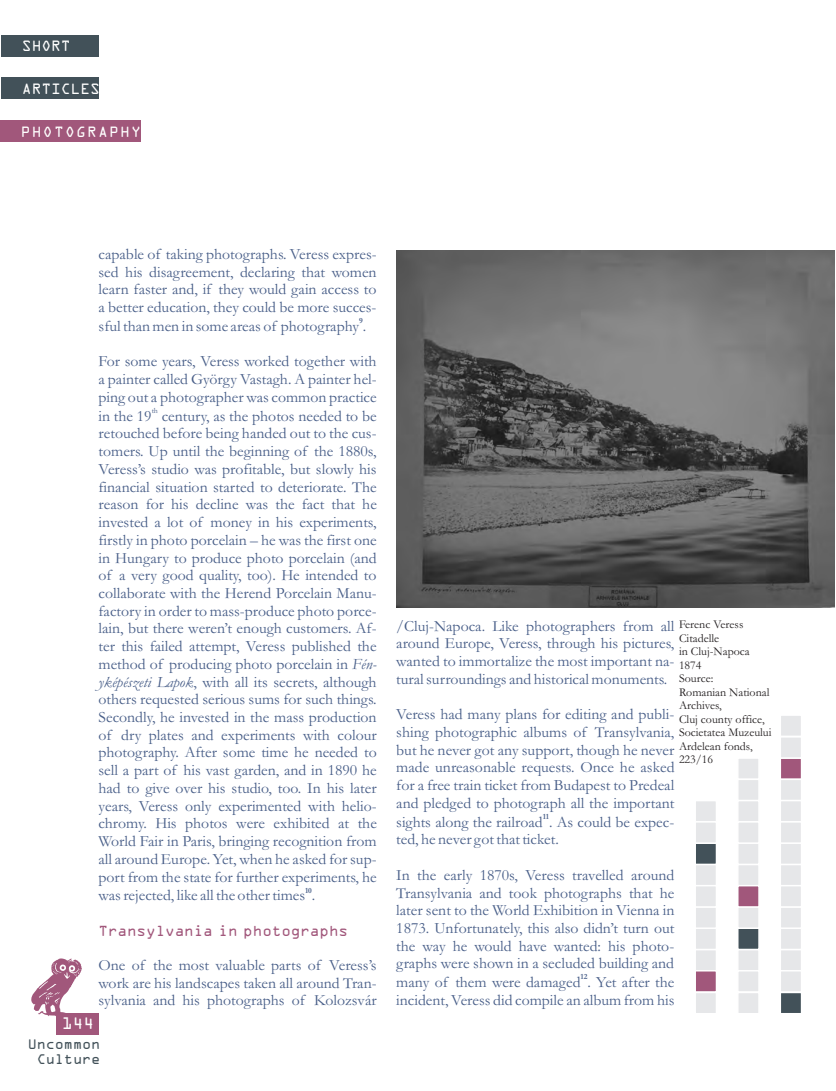
<style>
.page{position:relative;width:836px;height:1091px;background:#fff}
.page>*{position:absolute;margin:0;border:0;box-sizing:border-box;transform-origin:0 0}
.t1{font:18px "OCRA Extended";color:#fff}
.t2{font:16.05px "OCRA Extended";color:#fff}
.t3{font:16.05px "OCRA Extended";letter-spacing:.08em;color:#fff}
.t4{font:15.75px/17.7px "Garamond";color:#485e88;text-align:justify}
.t5{font:15.75px "OCRA Extended";color:#a1577b}
.t6{font:15px/15.5px "OCRA Extended";color:#425159;text-align:right}
.t7{font:12px/13.5px "Garamond";color:#231f20}
.t8{font:700 7.8px "Garamond";color:#485e88}
.t9{font:7.8px "Garamond";color:#485e88}
.s1{font-style:italic}
</style>
<div class="page">
<div style="left:56px;top:1013px;width:42px;height:21px;background:#a1577b"></div>
<svg style="left:31px;top:958px;width:51px;height:58px"></svg>
<div style="left:1px;top:120px;width:140px;height:22px;background:#a1577b"></div>
<div style="left:1px;top:35px;width:98px;height:22px;background:#425159"></div>
<div style="left:1px;top:78px;width:98px;height:21px;background:#425159"></div>
<div style="left:694px;top:948px;width:23px;height:23px;background:#e6e7e9;border:2px solid #fff"></div>
<div style="left:737px;top:948px;width:22px;height:23px;background:#e6e7e9;border:2px solid #fff"></div>
<div style="left:779px;top:948px;width:23px;height:23px;background:#e6e7e9;border:2px solid #fff"></div>
<div style="left:737px;top:757px;width:22px;height:23px;background:#e6e7e9;border:2px solid #fff"></div>
<div style="left:779px;top:757px;width:23px;height:23px;background:#a1577b;border:2px solid #fff"></div>
<div style="left:694px;top:970px;width:23px;height:22px;background:#a1577b;border:2px solid #fff"></div>
<div style="left:737px;top:970px;width:22px;height:22px;background:#e6e7e9;border:2px solid #fff"></div>
<div style="left:779px;top:970px;width:23px;height:22px;background:#e6e7e9;border:2px solid #fff"></div>
<div style="left:779px;top:736px;width:23px;height:22px;background:#e6e7e9;border:2px solid #fff"></div>
<div style="left:694px;top:991px;width:23px;height:23px;background:#e6e7e9;border:2px solid #fff"></div>
<div style="left:737px;top:991px;width:22px;height:23px;background:#e6e7e9;border:2px solid #fff"></div>
<div style="left:779px;top:991px;width:23px;height:23px;background:#425159;border:2px solid #fff"></div>
<div style="left:779px;top:714px;width:23px;height:23px;background:#e6e7e9;border:2px solid #fff"></div>
<div style="left:694px;top:927px;width:23px;height:23px;background:#e6e7e9;border:2px solid #fff"></div>
<div style="left:737px;top:927px;width:22px;height:23px;background:#425159;border:2px solid #fff"></div>
<div style="left:779px;top:927px;width:23px;height:23px;background:#e6e7e9;border:2px solid #fff"></div>
<div style="left:737px;top:778px;width:22px;height:23px;background:#e6e7e9;border:2px solid #fff"></div>
<div style="left:779px;top:778px;width:23px;height:23px;background:#e6e7e9;border:2px solid #fff"></div>
<div style="left:694px;top:906px;width:23px;height:23px;background:#e6e7e9;border:2px solid #fff"></div>
<div style="left:737px;top:906px;width:22px;height:23px;background:#e6e7e9;border:2px solid #fff"></div>
<div style="left:779px;top:906px;width:23px;height:23px;background:#e6e7e9;border:2px solid #fff"></div>
<div style="left:694px;top:799px;width:23px;height:23px;background:#e6e7e9;border:2px solid #fff"></div>
<div style="left:737px;top:799px;width:22px;height:23px;background:#e6e7e9;border:2px solid #fff"></div>
<div style="left:779px;top:799px;width:23px;height:23px;background:#e6e7e9;border:2px solid #fff"></div>
<div style="left:694px;top:863px;width:23px;height:23px;background:#e6e7e9;border:2px solid #fff"></div>
<div style="left:737px;top:863px;width:22px;height:23px;background:#e6e7e9;border:2px solid #fff"></div>
<div style="left:779px;top:863px;width:23px;height:23px;background:#e6e7e9;border:2px solid #fff"></div>
<div style="left:694px;top:842px;width:23px;height:23px;background:#425159;border:2px solid #fff"></div>
<div style="left:737px;top:842px;width:22px;height:23px;background:#e6e7e9;border:2px solid #fff"></div>
<div style="left:779px;top:842px;width:23px;height:23px;background:#e6e7e9;border:2px solid #fff"></div>
<div style="left:694px;top:885px;width:23px;height:22px;background:#e6e7e9;border:2px solid #fff"></div>
<div style="left:737px;top:885px;width:22px;height:22px;background:#a1577b;border:2px solid #fff"></div>
<div style="left:779px;top:885px;width:23px;height:22px;background:#e6e7e9;border:2px solid #fff"></div>
<div style="left:694px;top:821px;width:23px;height:23px;background:#e6e7e9;border:2px solid #fff"></div>
<div style="left:737px;top:821px;width:22px;height:23px;background:#e6e7e9;border:2px solid #fff"></div>
<div style="left:779px;top:821px;width:23px;height:23px;background:#e6e7e9;border:2px solid #fff"></div>
<img style="left:396px;top:250px;width:438px;height:357px">
<p class="t2" style="left:22px;top:41px;width:50px">SHORT</p>
<p class="t2" style="left:22px;top:83px;width:79px">ARTICLES</p>
<p class="t3" style="left:21px;top:126px;width:121px">PHOTOGRAPHY</p>
<p class="t4" style="left:99px;top:247px;width:280px">capable of taking photographs. Veress expres&shy;sed his disagreement, declaring that women learn faster and, if they would gain access to a better education, they could be more succes-</p>
<p class="t8" style="left:359px;top:318px;width:5px">9</p>
<p class="t4" style="left:99px;top:319px;width:269px">sful than men in some areas of photography .</p>
<p class="t4" style="left:99px;top:354px;width:280px">For some years, Veress worked together with a painter called György Vastagh. A painter hel&shy;ping out a photographer was common practice</p>
<p class="t9" style="left:152px;top:408px;width:8px">th</p>
<p class="t4" style="left:98px;top:409px;width:280px">in the 19 century, as the photos needed to be retouched before being handed out to the cus&shy;tomers. Up until the beginning of the 1880s, Veress’s studio was profitable, but slowly his financial situation started to deteriorate. The reason for his decline was the fact that he invested a lot of money in his experiments, firstly in photo porcelain – he was the first one in Hungary to produce photo porcelain (and of a very good quality, too). He intended to collaborate with the Herend Porcelain Manu&shy;factory in order to mass-produce photo porce&shy;lain, but there weren’t enough customers. Af&shy;ter this failed attempt, Veress published the method of producing photo porcelain in <span class="s1">Fén&shy;yképészeti Lapok</span>, with all its secrets, although others requested serious sums for such things.<br>Secondly, he invested in the mass production of dry plates and experiments with colour photography. After some time he needed to sell a part of his vast garden, and in 1890 he had to give over his studio, too. In his later years, Veress only experimented with helio&shy;chromy. His photos were exhibited at the World Fair in Paris, bringing recognition from all around Europe. Yet, when he asked for sup&shy;port from the state for further experiments, he</p>
<p class="t8" style="left:305px;top:887px;width:8px">10</p>
<p class="t4" style="left:98px;top:888px;width:218px">was rejected, like all the other times .</p>
<p class="t5" style="left:98px;top:925px;width:251px">Transylvania in photographs</p>
<p class="t4" style="left:98px;top:958px;width:279px">One of the most valuable parts of Veress’s work are his landscapes taken all around Tran&shy;sylvania and his photographs of Kolozsvár</p>
<p class="t1" style="left:62px;top:1017px;width:34px">144</p>
<p class="t6" style="left:28px;top:1037px;width:74px">Uncommon<br>Culture</p>
<p class="t4" style="left:396px;top:618px;width:280px">/Cluj-Napoca. Like photographers from all around Europe, Veress, through his pictures, wanted to immortalize the most important na&shy;tural surroundings and historical monuments.</p>
<p class="t4" style="left:396px;top:707px;width:280px">Veress had many plans for editing and publi&shy;shing photographic albums of Transylvania, but he never got any support, though he never made unreasonable requests. Once he asked for a free train ticket from Budapest to Predeal and pledged to photograph all the important</p>
<p class="t8" style="left:542px;top:813px;width:8px">11</p>
<p class="t4" style="left:396px;top:814px;width:279px">sights along the railroad . As could be expec&shy;ted, he never got that ticket.</p>
<p class="t4" style="left:396px;top:868px;width:280px">In the early 1870s, Veress travelled around Transylvania and took photographs that he later sent to the World Exhibition in Vienna in 1873. Unfortunately, this also didn’t turn out the way he would have wanted: his photo&shy;graphs were shown in a secluded building and</p>
<p class="t8" style="left:580px;top:974px;width:8px">12</p>
<p class="t4" style="left:396px;top:975px;width:279px">many of them were damaged . Yet after the incident, Veress did compile an album from his</p>
<p class="t7" style="left:679px;top:619px;width:94px">Ferenc Veress<br>Citadelle<br>in Cluj-Napoca<br>1874<br>Source:<br>Romanian National<br>Archives,<br>Cluj county office,<br>Societatea Muzeului<br>Ardelean fonds,<br>223/16</p>
</div>
